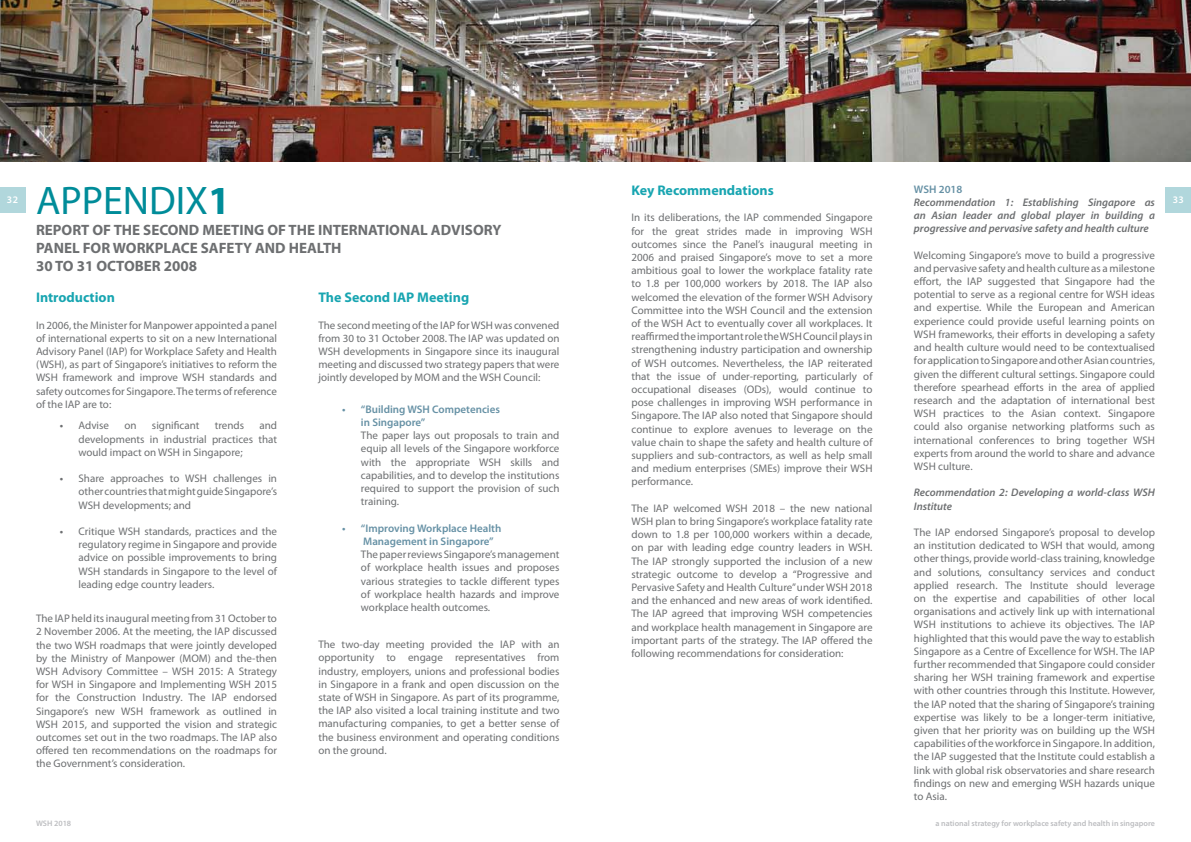
<style>
.page{position:relative;width:1191px;height:842px;background:#fff}
.page>*{position:absolute;margin:0;border:0;box-sizing:border-box;transform-origin:0 0}
.t1{font:40px "Myriad Pro";color:#008c99}
.t2{font:700 15px/18px "Myriad Pro";color:#6d6f71}
.t3{font:700 14px "Myriad Pro";color:#18a5b1}
.t4{font:11px/13.2px "Myriad Pro";color:#6d6f71;text-align:justify}
.t5{font:italic 600 11px/13.2px "Myriad Pro";color:#6d6f71;text-align:justify}
.t6{font:600 11px/13.2px "Myriad Pro";color:#6691a5}
.t7{font:600 11px "Myriad Pro";color:#6d6f71}
.t8{font:600 10px "Myriad Pro";color:#fff}
.t9{font:600 8px "Myriad Pro";color:#bcbdc0}
.s1{font-weight:700}
</style>
<div class="page">
<div style="left:0;top:187px;width:25px;height:26px;background:#b1d7dc"></div>
<div style="left:1165px;top:187px;width:26px;height:26px;background:#b1d7dc"></div>
<img style="left:0;top:0;width:1191px;height:162px">
<p class="t3" style="left:631px;top:182px;width:144px">Key Recommendations</p>
<p class="t4" style="left:631px;top:211px;width:242px">In its deliberations, the IAP commended Singapore for the great strides made in improving WSH outcomes since the Panel’s inaugural meeting in 2006 and praised Singapore’s move to set a more ambitious goal to lower the workplace fatality rate to 1.8 per 100,000 workers by 2018. The IAP also welcomed the elevation of the former WSH Advisory Committee into the WSH Council and the extension of the WSH Act to eventually cover all workplaces. It reaffirmed the important role the WSH Council plays in strengthening industry participation and ownership of WSH outcomes. Nevertheless, the IAP reiterated that the issue of under-reporting, particularly of occupational diseases (ODs), would continue to pose challenges in improving WSH performance in Singapore. The IAP also noted that Singapore should continue to explore avenues to leverage on the value chain to shape the safety and health culture of suppliers and sub-contractors, as well as help small and medium enterprises (SMEs) improve their WSH performance.</p>
<p class="t4" style="left:631px;top:502px;width:242px">The IAP welcomed WSH 2018 – the new national WSH plan to bring Singapore’s workplace fatality rate down to 1.8 per 100,000 workers within a decade, on par with leading edge country leaders in WSH.<br>The IAP strongly supported the inclusion of a new strategic outcome to develop a “Progressive and Pervasive Safety and Health Culture” under WSH 2018 and the enhanced and new areas of work identified.<br>The IAP agreed that improving WSH competencies and workplace health management in Singapore are important parts of the strategy. The IAP offered the following recommendations for consideration:</p>
<p class="t6" style="left:914px;top:182px;width:50px">WSH 2018</p>
<p class="t5" style="left:914px;top:195px;width:242px">Recommendation 1: Establishing Singapore as an Asian leader and global player in building a progressive and pervasive safety and health culture</p>
<p class="t4" style="left:914px;top:249px;width:242px">Welcoming Singapore’s move to build a progressive and pervasive safety and health culture as a milestone effort, the IAP suggested that Singapore had the potential to serve as a regional centre for WSH ideas and expertise. While the European and American experience could provide useful learning points on WSH frameworks, their efforts in developing a safety and health culture would need to be contextualised for application to Singapore and other Asian countries, given the different cultural settings. Singapore could therefore spearhead efforts in the area of applied research and the adaptation of international best WSH practices to the Asian context. Singapore could also organise networking platforms such as international conferences to bring together WSH experts from around the world to share and advance WSH culture.</p>
<p class="t5" style="left:914px;top:486px;width:242px">Recommendation 2: Developing a world-class WSH<br>Institute</p>
<p class="t4" style="left:914px;top:526px;width:242px">The IAP endorsed Singapore’s proposal to develop an institution dedicated to WSH that would, among other things, provide world-class training, knowledge and solutions, consultancy services and conduct applied research. The Institute should leverage on the expertise and capabilities of other local organisations and actively link up with international WSH institutions to achieve its objectives. The IAP highlighted that this would pave the way to establish Singapore as a Centre of Excellence for WSH. The IAP further recommended that Singapore could consider sharing her WSH training framework and expertise with other countries through this Institute. However, the IAP noted that the sharing of Singapore’s training expertise was likely to be a longer-term initiative, given that her priority was on building up the WSH capabilities of the workforce in Singapore. In addition, the IAP suggested that the Institute could establish a link with global risk observatories and share research findings on new and emerging WSH hazards unique to Asia.</p>
<p class="t8" style="left:7px;top:194px;width:13px">32</p>
<h1 class="t1" style="left:36px;top:179px;width:196px">APPENDIX<span class="s1">1</span></h1>
<p class="t8" style="left:1172px;top:194px;width:13px">33</p>
<h2 class="t2" style="left:36px;top:221px;width:467px">REPORT OF THE SECOND MEETING OF THE INTERNATIONAL ADVISORY<br>PANEL FOR WORKPLACE SAFETY AND HEALTH<br>30 TO 31 OCTOBER 2008</h2>
<p class="t3" style="left:36px;top:290px;width:80px">Introduction</p>
<p class="t4" style="left:36px;top:318px;width:242px">In 2006, the Minister for Manpower appointed a panel of international experts to sit on a new International Advisory Panel (IAP) for Workplace Safety and Health (WSH), as part of Singapore’s initiatives to reform the WSH framework and improve WSH standards and safety outcomes for Singapore. The terms of reference of the IAP are to:</p>
<p class="t4" style="left:79px;top:419px;width:32px">Advise</p>
<p class="t4" style="left:124px;top:419px;width:14px">on</p>
<p class="t4" style="left:152px;top:419px;width:49px">significant</p>
<p class="t4" style="left:215px;top:419px;width:31px">trends</p>
<p class="t3" style="left:318px;top:290px;width:152px">The Second IAP Meeting</p>
<p class="t4" style="left:318px;top:318px;width:242px">The second meeting of the IAP for WSH was convened from 30 to 31 October 2008. The IAP was updated on WSH developments in Singapore since its inaugural meeting and discussed two strategy papers that were jointly developed by MOM and the WSH Council:</p>
<p class="t6" style="left:361px;top:402px;width:141px">“Building WSH Competencies in Singapore”</p>
<p class="t4" style="left:361px;top:429px;width:200px">The paper lays out proposals to train and equip all levels of the Singapore workforce with the appropriate WSH skills and capabilities, and to develop the institutions required to support the provision of such training.</p>
<p class="t6" style="left:361px;top:521px;width:142px">“Improving Workplace Health<br>Management in Singapore”</p>
<p class="t4" style="left:361px;top:548px;width:200px">The paper reviews Singapore’s management of workplace health issues and proposes various strategies to tackle different types of workplace health hazards and improve workplace health outcomes.</p>
<p class="t4" style="left:318px;top:638px;width:242px">The two-day meeting provided the IAP with an opportunity to engage representatives from industry, employers, unions and professional bodies in Singapore in a frank and open discussion on the state of WSH in Singapore. As part of its programme, the IAP also visited a local training institute and two manufacturing companies, to get a better sense of the business environment and operating conditions on the ground.</p>
<p class="t6" style="left:342px;top:402px;width:5px">•</p>
<p class="t4" style="left:79px;top:419px;width:200px;text-indent:181px">and developments in industrial practices that would impact on WSH in Singapore;</p>
<p class="t4" style="left:79px;top:472px;width:200px">Share approaches to WSH challenges in other countries that might guide Singapore’s WSH developments; and</p>
<p class="t4" style="left:79px;top:525px;width:200px">Critique WSH standards, practices and the regulatory regime in Singapore and provide advice on possible improvements to bring WSH standards in Singapore to the level of leading edge country leaders.</p>
<p class="t4" style="left:36px;top:612px;width:242px">The IAP held its inaugural meeting from 31 October to 2 November 2006. At the meeting, the IAP discussed the two WSH roadmaps that were jointly developed by the Ministry of Manpower (MOM) and the-then WSH Advisory Committee – WSH 2015: A Strategy for WSH in Singapore and Implementing WSH 2015 for the Construction Industry. The IAP endorsed Singapore’s new WSH framework as outlined in WSH 2015, and supported the vision and strategic outcomes set out in the two roadmaps. The IAP also offered ten recommendations on the roadmaps for the Government’s consideration.</p>
<p class="t7" style="left:60px;top:419px;width:5px">•</p>
<p class="t7" style="left:60px;top:471px;width:5px">•</p>
<p class="t6" style="left:342px;top:521px;width:5px">•</p>
<p class="t7" style="left:60px;top:524px;width:5px">•</p>
<p class="t9" style="left:36px;top:818px;width:37px">WSH 2018</p>
<p class="t9" style="left:935px;top:818px;width:221px">a national strategy for workplace safety and health in singapore</p>
</div>
